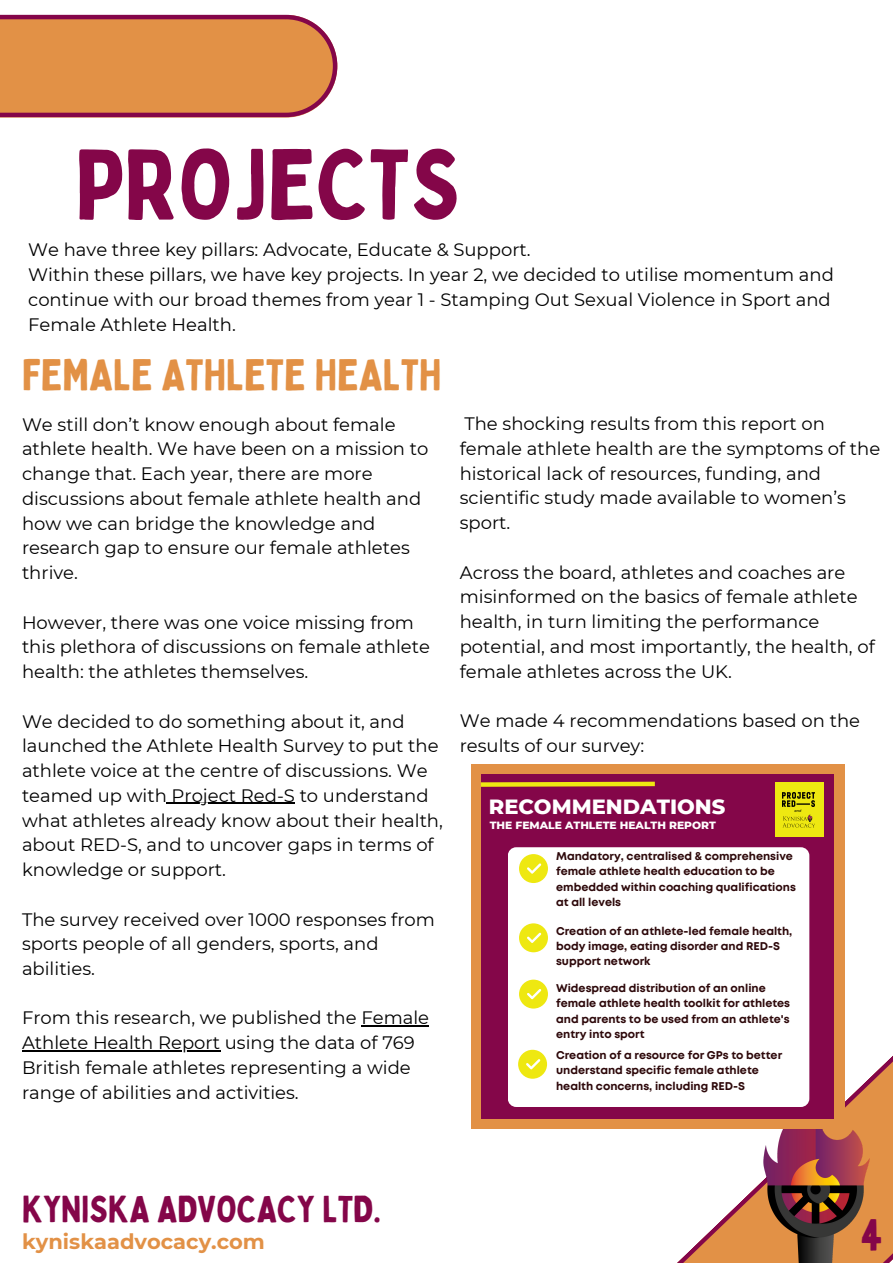
<style>
.page{position:relative;width:893px;height:1264px;background:#fff}
.page>*{position:absolute;margin:0;border:0;box-sizing:border-box;transform-origin:0 0}
.t1{font:97.8px "Bobby Jones";color:#840649}
.t2{font:43.5px "Bobby Jones";color:#e29146}
.t3{font:43.5px "Bobby Jones";color:#840649}
.t4{font:36.9px "Bobby Jones";color:#840649}
.t5{font:700 21px "Montserrat";color:#e29146}
.t6{font:800 21px "Montserrat";color:#fff}
.t7{font:18px/24.8px "Montserrat";color:#000}
.t8{font:700 11.25px/15.3px "Mont";color:#2d080a}
.t9{font:800 10.65px "Montserrat";color:#fff}
.t10{font:italic 3.75px "Rubik";color:#000}
</style>
<div class="page">
<svg style="left:678px;top:949px;width:214px;height:313px"></svg>
<svg style="left:0;top:15px;width:337px;height:103px;background:#da884c"></svg>
<img style="left:720px;top:1088px;width:166px;height:174px">
<div style="left:471px;top:764px;width:373px;height:365px;background:#e29146"></div>
<div style="left:481px;top:774px;width:352px;height:344px;background:#840649"></div>
<div style="left:507px;top:847px;width:302px;height:259px;background:#fff;border-radius:8px"></div>
<svg style="left:519px;top:854px;width:29px;height:29px"></svg>
<svg style="left:519px;top:979px;width:29px;height:29px"></svg>
<svg style="left:519px;top:923px;width:29px;height:29px"></svg>
<svg style="left:518px;top:1049px;width:29px;height:29px"></svg>
<div style="left:775px;top:781px;width:48px;height:55px;background:#eee811"></div>
<img style="left:782px;top:816px;width:32px;height:12px">
<img style="left:782px;top:793px;width:32px;height:13px">
<svg style="left:805px;top:814px;width:9px;height:7px"></svg>
<svg style="left:480px;top:781px;width:175px;height:6px"></svg>
<hr style="left:167px;top:803px;width:128px;height:1px;background:#000">
<hr style="left:361px;top:1025px;width:68px;height:1px;background:#000">
<hr style="left:22px;top:1050px;width:198px;height:1px;background:#000">
<p class="t1" style="left:75px;top:123px;width:387px">PROJECTS</p>
<p class="t7" style="left:28px;top:237px;width:504px">We have three key pillars: Advocate, Educate &amp; Support.</p>
<p class="t7" style="left:28px;top:262px;width:807px">Within these pillars, we have key projects. In year 2, we decided to utilise momentum and continue with our broad themes from year 1 - Stamping Out Sexual Violence in Sport and<br>Female Athlete Health.</p>
<p class="t2" style="left:22px;top:347px;width:421px">FEMALE ATHLETE HEALTH</p>
<p class="t7" style="left:22px;top:412px;width:408px">We still don’t know enough about female athlete health. We have been on a mission to change that. Each year, there are more discussions about female athlete health and how we can bridge the knowledge and research gap to ensure our female athletes thrive.</p>
<p class="t7" style="left:22px;top:609px;width:409px">However, there was one voice missing from this plethora of discussions on female athlete health: the athletes themselves.</p>
<p class="t7" style="left:22px;top:708px;width:422px">We decided to do something about it, and launched the Athlete Health Survey to put the athlete voice at the centre of discussions. We teamed up with Project Red-S to understand what athletes already know about their health, about RED-S, and to uncover gaps in terms of knowledge or support.</p>
<p class="t7" style="left:22px;top:906px;width:414px">The survey received over 1000 responses from sports people of all genders, sports, and abilities.</p>
<p class="t7" style="left:22px;top:1005px;width:408px">From this research, we published the Female Athlete Health Report using the data of 769<br>British female athletes representing a wide range of abilities and activities.</p>
<p class="t7" style="left:459px;top:411px;width:422px">The shocking results from this report on female athlete health are the symptoms of the historical lack of resources, funding, and scientific study made available to women’s sport.</p>
<p class="t7" style="left:459px;top:560px;width:416px">Across the board, athletes and coaches are misinformed on the basics of female athlete health, in turn limiting the performance potential, and most importantly, the health, of female athletes across the UK.</p>
<p class="t7" style="left:459px;top:708px;width:402px">We made 4 recommendations based on the results of our survey:</p>
<p class="t6" style="left:489px;top:793px;width:238px">RECOMMENDATIONS</p>
<p class="t9" style="left:489px;top:818px;width:228px">THE FEMALE ATHLETE HEALTH REPORT</p>
<p class="t10" style="left:794px;top:808px;width:8px">and</p>
<p class="t8" style="left:556px;top:849px;width:241px">Mandatory, centralised &amp; comprehensive female athlete health education to be embedded within coaching qualifications at all levels</p>
<p class="t8" style="left:556px;top:923px;width:238px">Creation of an athlete-led female health, body image, eating disorder and RED-S support network</p>
<p class="t8" style="left:556px;top:981px;width:235px">Widespread distribution of an online female athlete health toolkit for athletes and parents to be used from an athlete's entry into sport</p>
<p class="t8" style="left:556px;top:1048px;width:228px">Creation of a resource for GPs to better understand specific female athlete health concerns, including RED-S</p>
<p class="t4" style="left:22px;top:1185px;width:360px">KYNISKA ADVOCACY LTD.</p>
<p class="t5" style="left:22px;top:1228px;width:244px">kyniskaadvocacy.com</p>
<p class="t3" style="left:860px;top:1206px;width:24px">4</p>
</div>
